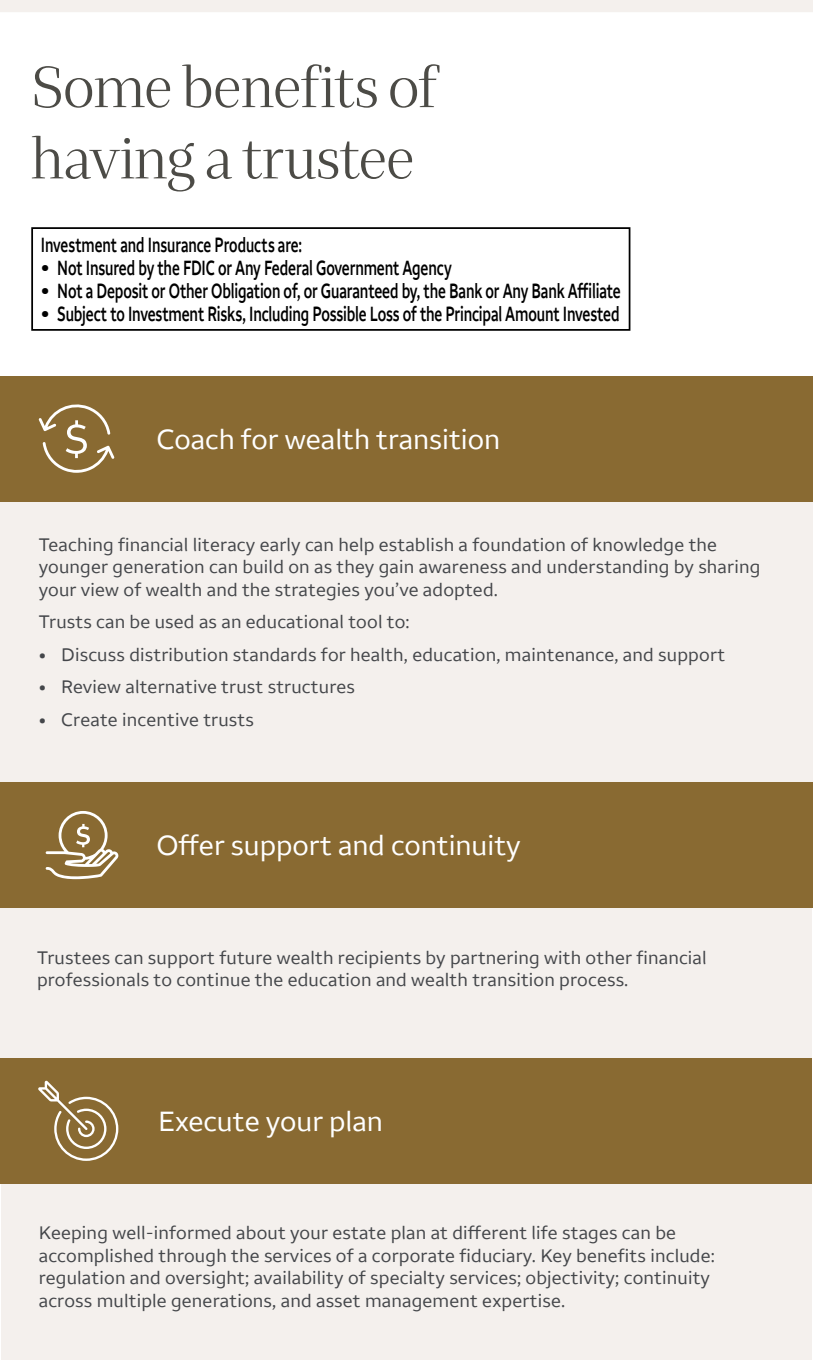
<style>
.page{position:relative;width:813px;height:1360px;background:#fff}
.page>*{position:absolute;margin:0;border:0;box-sizing:border-box;transform-origin:0 0}
.t1{font:59.38px/71.2px "Wells Fargo Serif Display";letter-spacing:-.01em;color:#4c4b46}
.t2{font:28.75px "Wells Fargo Sans";color:#fff}
.t3{font:600 21.25px "Wells Fargo Sans";letter-spacing:-.01em;color:#000}
.t4{font:600 21.25px "Wells Fargo Sans";letter-spacing:-.01em;color:#000;scale:.69 1}
.t5{font:18.75px/22.5px "Wells Fargo Sans";letter-spacing:.01em;color:#44464a}
</style>
<div class="page">
<div style="left:0;top:0;width:812px;height:12px;background:#f4f0ed"></div>
<div style="left:31px;top:227px;width:599px;height:104px;border:2px solid #000"></div>
<div style="left:2px;top:1183px;width:810px;height:176px;background:#f4f0ed"></div>
<div style="left:0;top:907px;width:811px;height:151px;background:#f4f0ed"></div>
<div style="left:0;top:501px;width:812px;height:281px;background:#f4f0ed"></div>
<div style="left:0;top:376px;width:812px;height:125px;background:#896a32"></div>
<svg style="left:39px;top:404px;width:75px;height:69px"></svg>
<div style="left:1px;top:1058px;width:811px;height:125px;background:#896a32"></div>
<svg style="left:38px;top:1080px;width:80px;height:80px"></svg>
<div style="left:0;top:782px;width:812px;height:125px;background:#896a32"></div>
<svg style="left:46px;top:811px;width:72px;height:68px"></svg>
<h1 class="t1" style="left:31px;top:51px;width:408px">Some benefits of having a trustee</h1>
<h2 class="t4" style="left:41px;top:232px;width:380px">Investment and Insurance Products are:</h2>
<p class="t3" style="left:41px;top:255px;width:412px">• Not Insured by the FDIC or Any Federal Government Agency</p>
<p class="t3" style="left:41px;top:278px;width:581px">• Not a Deposit or Other Obligation of, or Guaranteed by, the Bank or Any Bank Affiliate</p>
<p class="t3" style="left:41px;top:301px;width:580px">• Subject to Investment Risks, Including Possible Loss of the Principal Amount Invested</p>
<h3 class="t2" style="left:156px;top:422px;width:345px">Coach for wealth transition</h3>
<p class="t5" style="left:39px;top:533px;width:723px">Teaching financial literacy early can help establish a foundation of knowledge the younger generation can build on as they gain awareness and understanding by sharing your view of wealth and the strategies you’ve adopted.</p>
<p class="t5" style="left:39px;top:611px;width:372px">Trusts can be used as an educational tool to:</p>
<p class="t5" style="left:39px;top:643px;width:688px">• Discuss distribution standards for health, education, maintenance, and support</p>
<p class="t5" style="left:39px;top:676px;width:317px">• Review alternative trust structures</p>
<p class="t5" style="left:39px;top:708px;width:217px">• Create incentive trusts</p>
<h3 class="t2" style="left:156px;top:828px;width:366px">Offer support and continuity</h3>
<p class="t5" style="left:37px;top:946px;width:671px">Trustees can support future wealth recipients by partnering with other financial professionals to continue the education and wealth transition process.</p>
<h3 class="t2" style="left:158px;top:1104px;width:226px">Execute your plan</h3>
<p class="t5" style="left:39px;top:1221px;width:677px">Keeping well-informed about your estate plan at different life stages can be accomplished through the services of a corporate fiduciary. Key benefits include: regulation and oversight; availability of specialty services; objectivity; continuity across multiple generations, and asset management expertise.</p>
</div>
